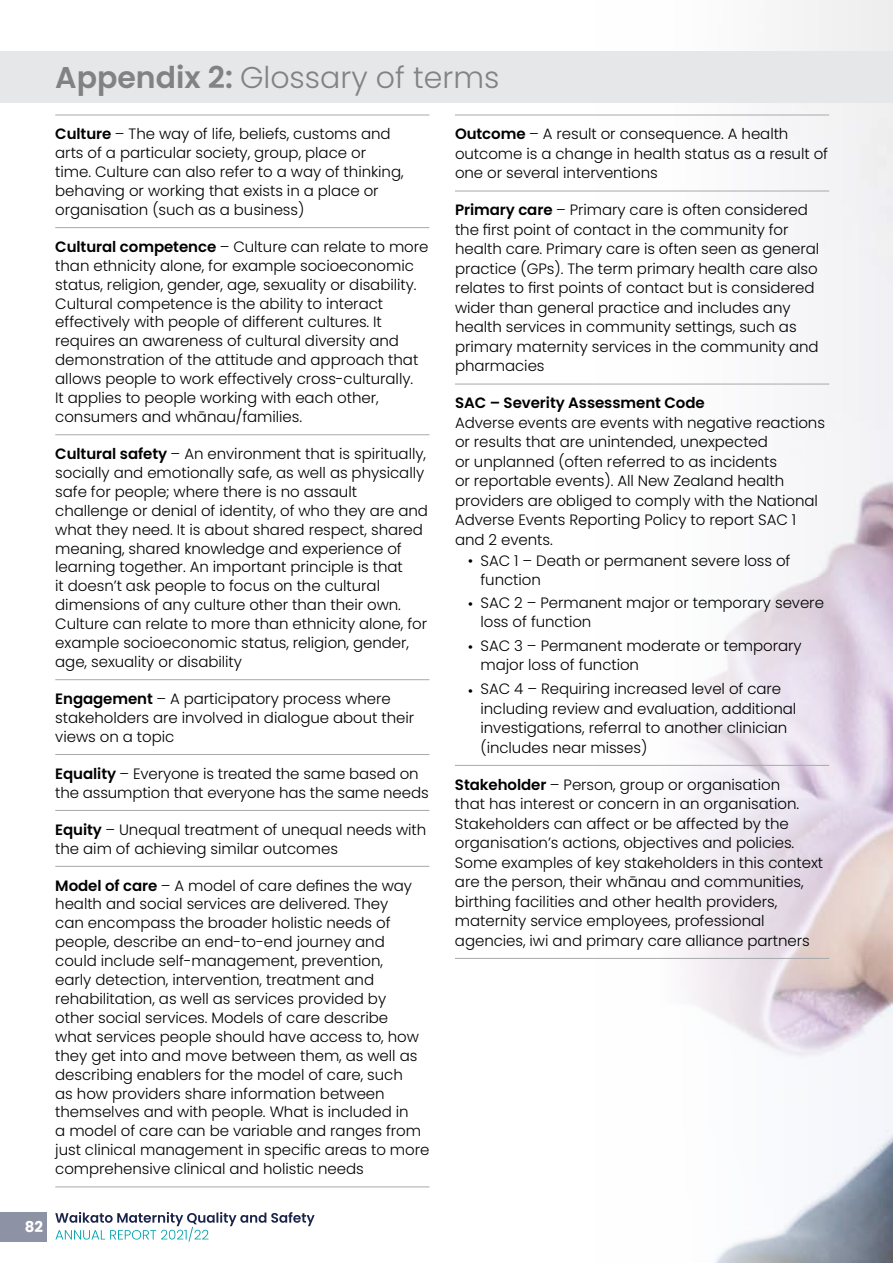
<style>
.page{position:relative;width:893px;height:1263px;background:#fff}
.page>*{position:absolute;margin:0;border:0;box-sizing:border-box;transform-origin:0 0}
.t1{font:300 30px "Poppins";color:#808285}
.t2{font:300 15px/18.9px "Poppins";letter-spacing:-.005em;color:#000}
.t3{font:600 15px "Poppins";letter-spacing:-.005em;color:#000}
.t4{font:700 15px "Poppins";color:#fff}
.s1{font-weight:600}
</style>
<div class="page">
<div style="left:0;top:1212px;width:47px;height:30px;background:#8d92a4"></div>
<svg style="left:55px;top:1212px;width:260px;height:30px"></svg>
<img style="left:595px;top:0;width:298px;height:1263px">
<hr style="left:55px;top:115px;width:374px;height:1px;background:#a7a9ac">
<hr style="left:55px;top:227px;width:374px;height:1px;background:#a7a9ac">
<hr style="left:55px;top:434px;width:374px;height:1px;background:#a7a9ac">
<hr style="left:55px;top:679px;width:374px;height:1px;background:#a7a9ac">
<hr style="left:55px;top:754px;width:374px;height:1px;background:#a7a9ac">
<hr style="left:55px;top:810px;width:374px;height:1px;background:#a7a9ac">
<hr style="left:55px;top:866px;width:374px;height:1px;background:#a7a9ac">
<hr style="left:55px;top:1187px;width:374px;height:1px;background:#a7a9ac">
<hr style="left:455px;top:115px;width:374px;height:1px;background:#a7a9ac">
<hr style="left:455px;top:191px;width:374px;height:1px;background:#a7a9ac">
<hr style="left:455px;top:384px;width:374px;height:1px;background:#a7a9ac">
<hr style="left:455px;top:765px;width:374px;height:1px;background:#a7a9ac">
<hr style="left:455px;top:958px;width:374px;height:1px;background:#a7a9ac">
<div style="left:0;top:51px;width:893px;height:51px;background:#e6e7e8"></div>
<h1 class="t1" style="left:55px;top:60px;width:446px"><span class="s1">Appendix 2:</span> Glossary of terms</h1>
<p class="t2" style="left:55px;top:125px;width:350px"><span class="s1">Culture</span> – The way of life, beliefs, customs and arts of a particular society, group, place or time. Culture can also refer to a way of thinking, behaving or working that exists in a place or organisation (such as a business)</p>
<p class="t2" style="left:55px;top:237px;width:375px"><span class="s1">Cultural competence</span> – Culture can relate to more than ethnicity alone, for example socioeconomic status, religion, gender, age, sexuality or disability.<br>Cultural competence is the ability to interact effectively with people of different cultures. It requires an awareness of cultural diversity and demonstration of the attitude and approach that allows people to work effectively cross-culturally.<br>It applies to people working with each other, consumers and whānau/families.</p>
<p class="t2" style="left:55px;top:444px;width:374px"><span class="s1">Cultural safety</span> – An environment that is spiritually, socially and emotionally safe, as well as physically safe for people; where there is no assault challenge or denial of identity, of who they are and what they need. It is about shared respect, shared meaning, shared knowledge and experience of learning together. An important principle is that<br>it doesn’t ask people to focus on the cultural dimensions of any culture other than their own.<br>Culture can relate to more than ethnicity alone, for example socioeconomic status, religion, gender, age, sexuality or disability</p>
<p class="t2" style="left:55px;top:689px;width:360px"><span class="s1">Engagement</span> – A participatory process where stakeholders are involved in dialogue about their views on a topic</p>
<p class="t2" style="left:55px;top:764px;width:375px"><span class="s1">Equality</span> – Everyone is treated the same based on the assumption that everyone has the same needs</p>
<p class="t2" style="left:55px;top:820px;width:372px"><span class="s1">Equity</span> – Unequal treatment of unequal needs with the aim of achieving similar outcomes</p>
<p class="t2" style="left:55px;top:876px;width:376px"><span class="s1">Model of care</span> – A model of care defines the way health and social services are delivered. They<br>can encompass the broader holistic needs of people, describe an end-to-end journey and could include self-management, prevention,<br>early detection, intervention, treatment and rehabilitation, as well as services provided by<br>other social services. Models of care describe<br>what services people should have access to, how they get into and move between them, as well as describing enablers for the model of care, such<br>as how providers share information between themselves and with people. What is included in<br>a model of care can be variable and ranges from just clinical management in specific areas to more comprehensive clinical and holistic needs</p>
<p class="t2" style="left:455px;top:124px;width:375px;line-height:19.5px"><span class="s1">Outcome</span> – A result or consequence. A health outcome is a change in health status as a result of one or several interventions</p>
<p class="t2" style="left:455px;top:200px;width:366px;line-height:19.5px"><span class="s1">Primary care</span> – Primary care is often considered the first point of contact in the community for health care. Primary care is often seen as general practice (GPs). The term primary health care also relates to first points of contact but is considered wider than general practice and includes any health services in community settings, such as primary maternity services in the community and pharmacies</p>
<p class="t3" style="left:455px;top:394px;width:251px">SAC – Severity Assessment Code</p>
<p class="t2" style="left:455px;top:413px;width:372px;line-height:19.5px">Adverse events are events with negative reactions or results that are unintended, unexpected<br>or unplanned (often referred to as incidents<br>or reportable events). All New Zealand health providers are obliged to comply with the National Adverse Events Reporting Policy to report SAC 1 and 2 events.</p>
<p class="t2" style="left:480px;top:551px;width:312px;line-height:19.5px;text-indent:-13px">• SAC 1 – Death or permanent severe loss of function</p>
<p class="t2" style="left:480px;top:593px;width:345px;line-height:19.5px;text-indent:-13px">• SAC 2 – Permanent major or temporary severe loss of function</p>
<p class="t2" style="left:480px;top:636px;width:323px;line-height:19.5px;text-indent:-13px">• SAC 3 – Permanent moderate or temporary major loss of function</p>
<p class="t2" style="left:480px;top:679px;width:317px;line-height:19.5px;text-indent:-13px">• SAC 4 – Requiring increased level of care including review and evaluation, additional investigations, referral to another clinician (includes near misses)</p>
<p class="t2" style="left:455px;top:775px;width:370px;line-height:19.5px"><span class="s1">Stakeholder</span> – Person, group or organisation<br>that has interest or concern in an organisation.<br>Stakeholders can affect or be affected by the organisation’s actions, objectives and policies.<br>Some examples of key stakeholders in this context are the person, their whānau and communities, birthing facilities and other health providers, maternity service employees, professional agencies, iwi and primary care alliance partners</p>
<p class="t4" style="left:25px;top:1218px;width:20px">82</p>
</div>
